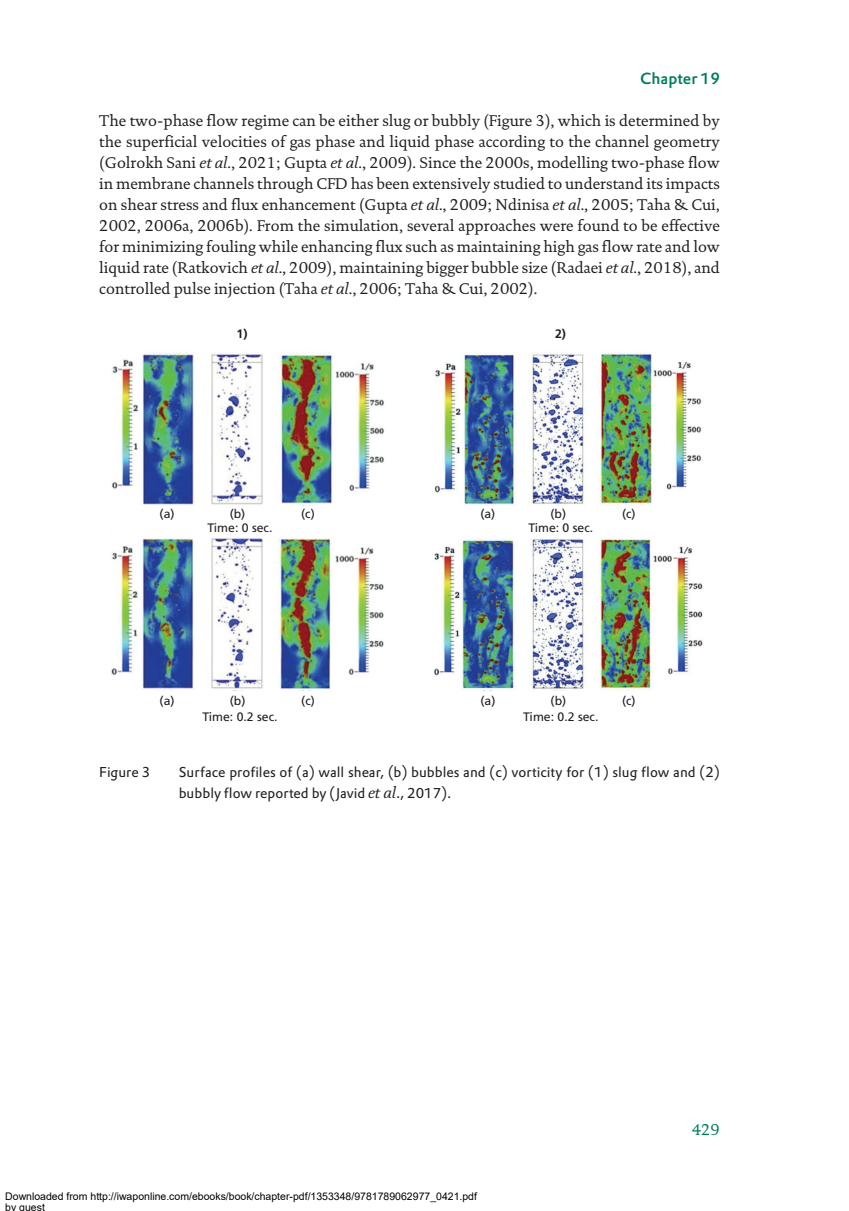
<style>
.page{position:relative;width:849px;height:1211px;background:#fff}
.page>*{position:absolute;margin:0;border:0;box-sizing:border-box;transform-origin:0 0}
.t1{font:15.75px/21px "DTL Documenta T";color:#231f20;text-align:justify}
.t2{font:500 15.75px "DTL Prokyon TOT";color:#007d5b}
.t3{font:15.75px "DTL Documenta T";color:#007d5b}
.t4{font:14px/21px "DTL Prokyon TOT";color:#231f20}
.t5{font:12.25px "Frutiger LT Pro";color:#231f20}
.t6{font:700 12.25px "Frutiger LT Pro";color:#231f20}
.t7{font:10.5px/10.5px "Arial";color:#000}
.s1{font-style:italic}
.s2{font-family:"DTL Documenta T";font-style:italic;font-size:15.75px}
</style>
<div class="page">
<img style="left:110px;top:352px;width:593px;height:339px">
<div style="left:112px;top:506px;width:589px;height:29px;background:#fff"></div>
<p class="t2" style="left:640px;top:68px;width:81px">Chapter 19</p>
<p class="t1" style="left:99px;top:110px;width:622px">The two-phase flow regime can be either slug or bubbly (Figure 3), which is determined by the superficial velocities of gas phase and liquid phase according to the channel geometry (Golrokh Sani <span class="s1">et al</span>., 2021; Gupta <span class="s1">et al</span>., 2009). Since the 2000s, modelling two-phase flow in membrane channels through CFD has been extensively studied to understand its impacts on shear stress and flux enhancement (Gupta <span class="s1">et al</span>., 2009; Ndinisa <span class="s1">et al</span>., 2005; Taha &amp; Cui, 2002, 2006a, 2006b). From the simulation, several approaches were found to be effective for minimizing fouling while enhancing flux such as maintaining high gas flow rate and low liquid rate (Ratkovich <span class="s1">et al</span>., 2009), maintaining bigger bubble size (Radaei <span class="s1">et al</span>., 2018), and controlled pulse injection (Taha <span class="s1">et al</span>., 2006; Taha &amp; Cui, 2002).</p>
<p class="t6" style="left:236px;top:326px;width:12px">1)</p>
<p class="t6" style="left:555px;top:326px;width:12px">2)</p>
<p class="t5" style="left:159px;top:507px;width:16px">(a)</p>
<p class="t5" style="left:230px;top:507px;width:17px">(b)</p>
<p class="t5" style="left:301px;top:507px;width:15px">(c)</p>
<p class="t5" style="left:480px;top:507px;width:16px">(a)</p>
<p class="t5" style="left:550px;top:507px;width:17px">(b)</p>
<p class="t5" style="left:622px;top:507px;width:15px">(c)</p>
<p class="t5" style="left:207px;top:520px;width:66px">Time: 0 sec.</p>
<p class="t5" style="left:528px;top:520px;width:66px">Time: 0 sec.</p>
<p class="t5" style="left:159px;top:693px;width:16px">(a)</p>
<p class="t5" style="left:230px;top:693px;width:17px">(b)</p>
<p class="t5" style="left:301px;top:693px;width:15px">(c)</p>
<p class="t5" style="left:480px;top:693px;width:16px">(a)</p>
<p class="t5" style="left:550px;top:693px;width:17px">(b)</p>
<p class="t5" style="left:622px;top:693px;width:15px">(c)</p>
<p class="t5" style="left:202px;top:709px;width:77px">Time: 0.2 sec.</p>
<p class="t5" style="left:523px;top:709px;width:77px">Time: 0.2 sec.</p>
<p class="t4" style="left:99px;top:761px;width:52px">Figure 3</p>
<p class="t4" style="left:179px;top:761px;width:542px">Surface profiles of (a) wall shear, (b) bubbles and (c) vorticity for (1) slug flow and (2) bubbly flow reported by (Javid <span class="s2">et al</span>., 2017).</p>
<p class="t7" style="left:5px;top:1192px;width:473px">Downloaded from http://iwaponline.com/ebooks/book/chapter-pdf/1353348/9781789062977_0421.pdf by guest</p>
<p class="t3" style="left:692px;top:1119px;width:29px">429</p>
</div>
